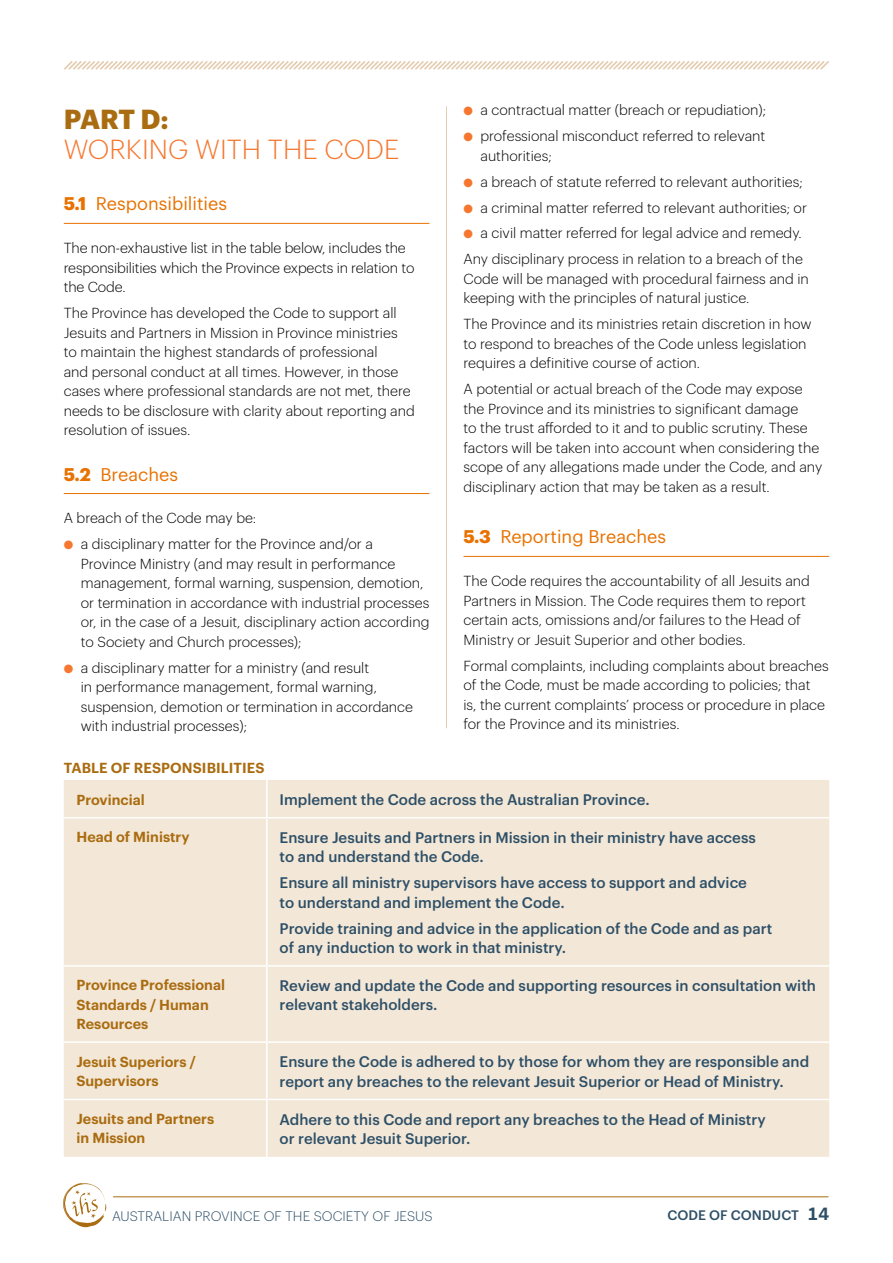
<style>
.page{position:relative;width:893px;height:1263px;background:#fff}
.page>*{position:absolute;margin:0;border:0;box-sizing:border-box;transform-origin:0 0}
.t1{font:300 27px "Graphik";color:#f6772f}
.t2{font:700 27px "Graphik";color:#aa6c10}
.t3{font:18px "Graphik";color:#e87200}
.t4{font:500 15px/19.5px "Graphik";color:#2d4f67}
.t5{font:300 14.25px/19.5px "Graphik";color:#000}
.t6{font:600 14.25px/19.5px "Graphik";color:#aa6c10}
.t7{font:300 13.5px "Graphik";letter-spacing:.005em;color:#2d4f67}
.t8{font:500 13.5px "Graphik";color:#2d4f67}
.s1{font-weight:700}
.s2{color:#f6772f}
.s3{font-family:"Post Grotesk";font-weight:700;font-size:18px}
</style>
<div class="page">
<hr style="left:113px;top:1196px;width:715px;height:1px;background:#aa6c10">
<svg style="left:64px;top:61px;width:765px;height:9px"></svg>
<svg style="left:63px;top:1183px;width:44px;height:44px"></svg>
<hr style="left:446px;top:106px;width:1px;height:622px;background:#e4cdb0">
<hr style="left:64px;top:223px;width:365px;height:1px;background:#e87200">
<hr style="left:64px;top:493px;width:365px;height:1px;background:#e87200">
<hr style="left:463px;top:556px;width:366px;height:1px;background:#e87200">
<div style="left:64px;top:780px;width:765px;height:377px;background:#f3e7d7"></div>
<hr style="left:266px;top:780px;width:2px;height:37px;background:#fff">
<hr style="left:64px;top:817px;width:203px;height:1px;background:#fff">
<hr style="left:267px;top:817px;width:562px;height:1px;background:#fff">
<hr style="left:266px;top:818px;width:2px;height:147px;background:#fff">
<hr style="left:64px;top:965px;width:203px;height:2px;background:#fff">
<hr style="left:267px;top:965px;width:562px;height:2px;background:#fff">
<hr style="left:266px;top:967px;width:2px;height:74px;background:#fff">
<hr style="left:64px;top:1041px;width:203px;height:2px;background:#fff">
<hr style="left:267px;top:1041px;width:562px;height:2px;background:#fff">
<hr style="left:266px;top:1043px;width:2px;height:56px;background:#fff">
<hr style="left:64px;top:1099px;width:203px;height:1px;background:#fff">
<hr style="left:267px;top:1099px;width:562px;height:1px;background:#fff">
<hr style="left:266px;top:1100px;width:2px;height:57px;background:#fff">
<h1 class="t2" style="left:64px;top:98px;width:106px">PART D:</h1>
<h1 class="t1" style="left:64px;top:129px;width:337px">WORKING WITH THE CODE</h1>
<p class="t3" style="left:64px;top:190px;width:165px"><span class="s1">5.1</span> Responsibilities</p>
<p class="t5" style="left:64px;top:237px;width:352px">The non-exhaustive list in the table below, includes the responsibilities which the Province expects in relation to the Code.</p>
<p class="t5" style="left:64px;top:302px;width:353px">The Province has developed the Code to support all Jesuits and Partners in Mission in Province ministries<br>to maintain the highest standards of professional<br>and personal conduct at all times. However, in those cases where professional standards are not met, there needs to be disclosure with clarity about reporting and resolution of issues.</p>
<p class="t3" style="left:64px;top:460px;width:116px"><span class="s1">5.2</span> Breaches</p>
<p class="t5" style="left:64px;top:507px;width:194px">A breach of the Code may be:</p>
<p class="t5" style="left:81px;top:533px;width:350px;text-indent:-17px"><span class="s2">●</span> a disciplinary matter for the Province and/or a Province Ministry (and may result in performance management, formal warning, suspension, demotion, or termination in accordance with industrial processes or, in the case of a Jesuit, disciplinary action according to Society and Church processes);</p>
<p class="t5" style="left:81px;top:657px;width:334px;text-indent:-17px"><span class="s2">●</span> a disciplinary matter for a ministry (and result<br>in performance management, formal warning, suspension, demotion or termination in accordance with industrial processes);</p>
<p class="t6" style="left:64px;top:757px;width:202px">TABLE OF RESPONSIBILITIES</p>
<p class="t5" style="left:463px;top:99px;width:304px"><span class="s2">●</span> a contractual matter (breach or repudiation);</p>
<p class="t5" style="left:480px;top:125px;width:286px;text-indent:-17px"><span class="s2">●</span> professional misconduct referred to relevant authorities;</p>
<p class="t5" style="left:463px;top:171px;width:341px"><span class="s2">●</span> a breach of statute referred to relevant authorities;</p>
<p class="t5" style="left:463px;top:197px;width:345px"><span class="s2">●</span> a criminal matter referred to relevant authorities; or</p>
<p class="t5" style="left:463px;top:219px;width:341px;line-height:26px"><span class="s2">●</span> a civil matter referred for legal advice and remedy.<br>Any disciplinary process in relation to a breach of the</p>
<p class="t5" style="left:463px;top:268px;width:347px">Code will be managed with procedural fairness and in keeping with the principles of natural justice.</p>
<p class="t5" style="left:463px;top:313px;width:349px">The Province and its ministries retain discretion in how to respond to breaches of the Code unless legislation requires a definitive course of action.</p>
<p class="t5" style="left:463px;top:378px;width:360px">A potential or actual breach of the Code may expose the Province and its ministries to significant damage<br>to the trust afforded to it and to public scrutiny. These factors will be taken into account when considering the scope of any allegations made under the Code, and any disciplinary action that may be taken as a result.</p>
<p class="t3" style="left:463px;top:523px;width:204px"><span class="s1">5.3</span> Reporting Breaches</p>
<p class="t5" style="left:463px;top:570px;width:348px">The Code requires the accountability of all Jesuits and Partners in Mission. The Code requires them to report certain acts, omissions and/or failures to the Head of Ministry or Jesuit Superior and other bodies.</p>
<p class="t5" style="left:463px;top:655px;width:367px">Formal complaints, including complaints about breaches of the Code, must be made according to policies; that<br>is, the current complaints’ process or procedure in place for the Province and its ministries.</p>
<p class="t6" style="left:77px;top:788px;width:70px">Provincial</p>
<p class="t4" style="left:280px;top:788px;width:372px">Implement the Code across the Australian Province.</p>
<p class="t6" style="left:77px;top:826px;width:115px">Head of Ministry</p>
<p class="t4" style="left:280px;top:826px;width:478px">Ensure Jesuits and Partners in Mission in their ministry have access to and understand the Code.</p>
<p class="t4" style="left:280px;top:872px;width:469px">Ensure all ministry supervisors have access to support and advice to understand and implement the Code.</p>
<p class="t4" style="left:280px;top:917px;width:494px">Provide training and advice in the application of the Code and as part of any induction to work in that ministry.</p>
<p class="t6" style="left:77px;top:974px;width:150px">Province Professional<br>Standards / Human<br>Resources</p>
<p class="t4" style="left:280px;top:974px;width:538px">Review and update the Code and supporting resources in consultation with relevant stakeholders.</p>
<p class="t6" style="left:77px;top:1050px;width:121px">Jesuit Superiors /<br>Supervisors</p>
<p class="t4" style="left:280px;top:1051px;width:531px">Ensure the Code is adhered to by those for whom they are responsible and report any breaches to the relevant Jesuit Superior or Head of Ministry.</p>
<p class="t6" style="left:77px;top:1108px;width:139px">Jesuits and Partners in Mission</p>
<p class="t4" style="left:280px;top:1108px;width:488px">Adhere to this Code and report any breaches to the Head of Ministry or relevant Jesuit Superior.</p>
<p class="t7" style="left:112px;top:1206px;width:322px">AUSTRALIAN PROVINCE OF THE SOCIETY OF JESUS</p>
<p class="t8" style="left:667px;top:1205px;width:163px">CODE OF CONDUCT <span class="s3">14</span></p>
</div>
